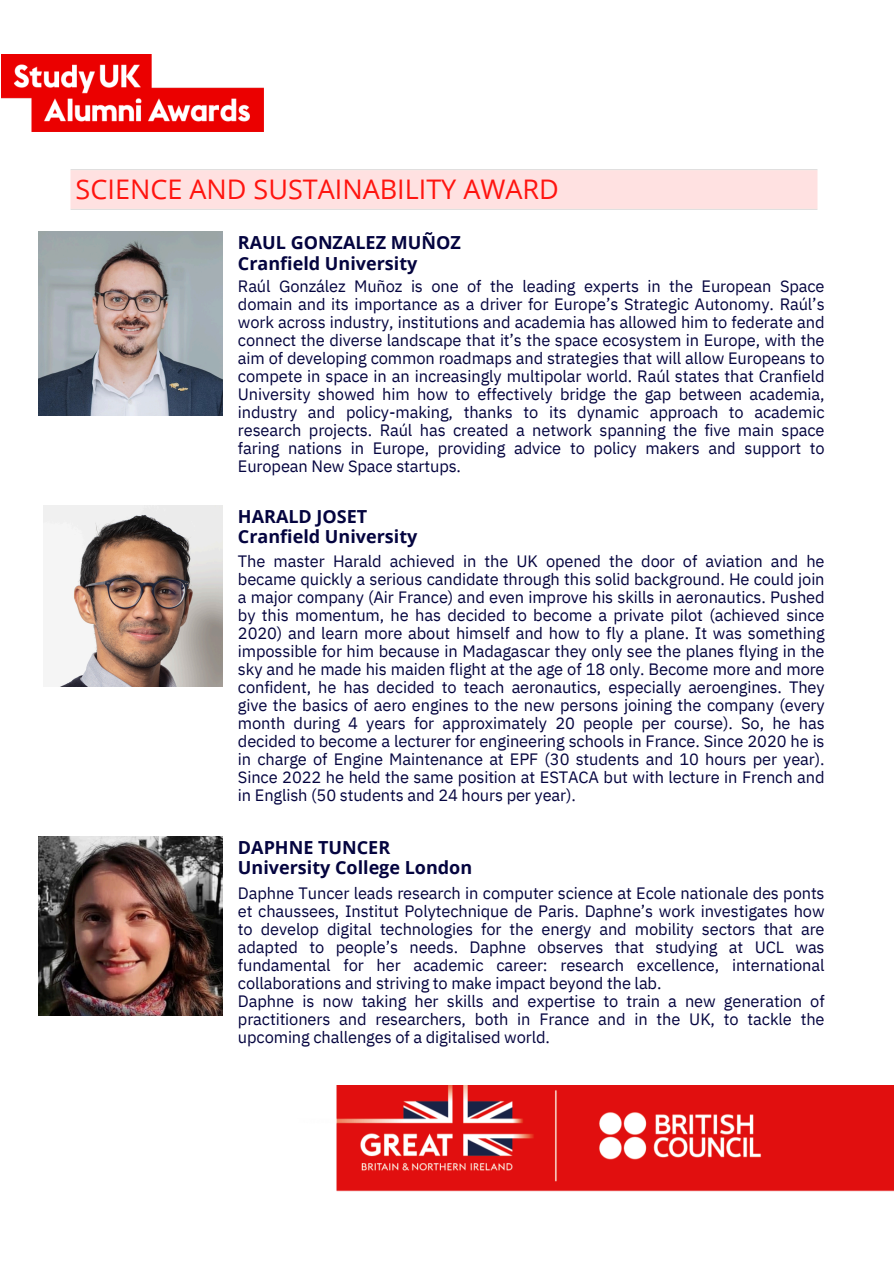
<style>
.page{position:relative;width:894px;height:1264px;background:#fff}
.page>*{position:absolute;margin:0;border:0;box-sizing:border-box;transform-origin:0 0}
.t1{font:27px "Open Sans";color:#ff140f}
.t2{font:700 18px/20.2px "Open Sans";color:#04043f}
.t3{font:16.5px/18px "IBM Plex Sans";letter-spacing:-.01em;color:#04043f;text-align:justify}
</style>
<div class="page">
<img style="left:1px;top:55px;width:262px;height:76px">
<img style="left:336px;top:1085px;width:556px;height:107px">
<img style="left:38px;top:836px;width:184px;height:179px">
<img style="left:38px;top:232px;width:184px;height:183px">
<img style="left:43px;top:505px;width:179px;height:182px">
<h1 class="t1" style="left:76px;top:170px;width:484px">SCIENCE AND SUSTAINABILITY AWARD</h1>
<p class="t2" style="left:238px;top:232px;width:224px">RAUL GONZALEZ MUÑOZ<br>Cranfield University</p>
<p class="t3" style="left:238px;top:276px;width:588px">Raúl González Muñoz is one of the leading experts in the European Space domain and its importance as a driver for Europe’s Strategic Autonomy. Raúl’s work across industry, institutions and academia has allowed him to federate and connect the diverse landscape that it’s the space ecosystem in Europe, with the aim of developing common roadmaps and strategies that will allow Europeans to compete in space in an increasingly multipolar world. Raúl states that Cranfield University showed him how to effectively bridge the gap between academia, industry and policy-making, thanks to its dynamic approach to academic research projects. Raúl has created a network spanning the five main space faring nations in Europe, providing advice to policy makers and support to European New Space startups.</p>
<p class="t2" style="left:238px;top:506px;width:181px">HARALD JOSET<br>Cranfield University</p>
<h2 class="t3" style="left:238px;top:551px;width:588px">The master Harald achieved in the UK opened the door of aviation and he became quickly a serious candidate through this solid background. He could join a major company (Air France) and even improve his skills in aeronautics. Pushed by this momentum, he has decided to become a private pilot (achieved since 2020) and learn more about himself and how to fly a plane. It was something impossible for him because in Madagascar they only see the planes flying in the sky and he made his maiden flight at the age of 18 only. Become more and more confident, he has decided to teach aeronautics, especially aeroengines. They give the basics of aero engines to the new persons joining the company (every month during 4 years for approximately 20 people per course). So, he has decided to become a lecturer for engineering schools in France. Since 2020 he is in charge of Engine Maintenance at EPF (30 students and 10 hours per year).<br>Since 2022 he held the same position at ESTACA but with lecture in French and in English (50 students and 24 hours per year).</h2>
<p class="t2" style="left:238px;top:836px;width:236px">DAPHNE TUNCER<br>University College London</p>
<p class="t3" style="left:238px;top:883px;width:588px">Daphne Tuncer leads research in computer science at Ecole nationale des ponts et chaussees, Institut Polytechnique de Paris. Daphne’s work investigates how to develop digital technologies for the energy and mobility sectors that are adapted to people’s needs. Daphne observes that studying at UCL was fundamental for her academic career: research excellence, international collaborations and striving to make impact beyond the lab.</p>
<p class="t3" style="left:238px;top:991px;width:588px">Daphne is now taking her skills and expertise to train a new generation of practitioners and researchers, both in France and in the UK, to tackle the upcoming challenges of a digitalised world.</p>
</div>
